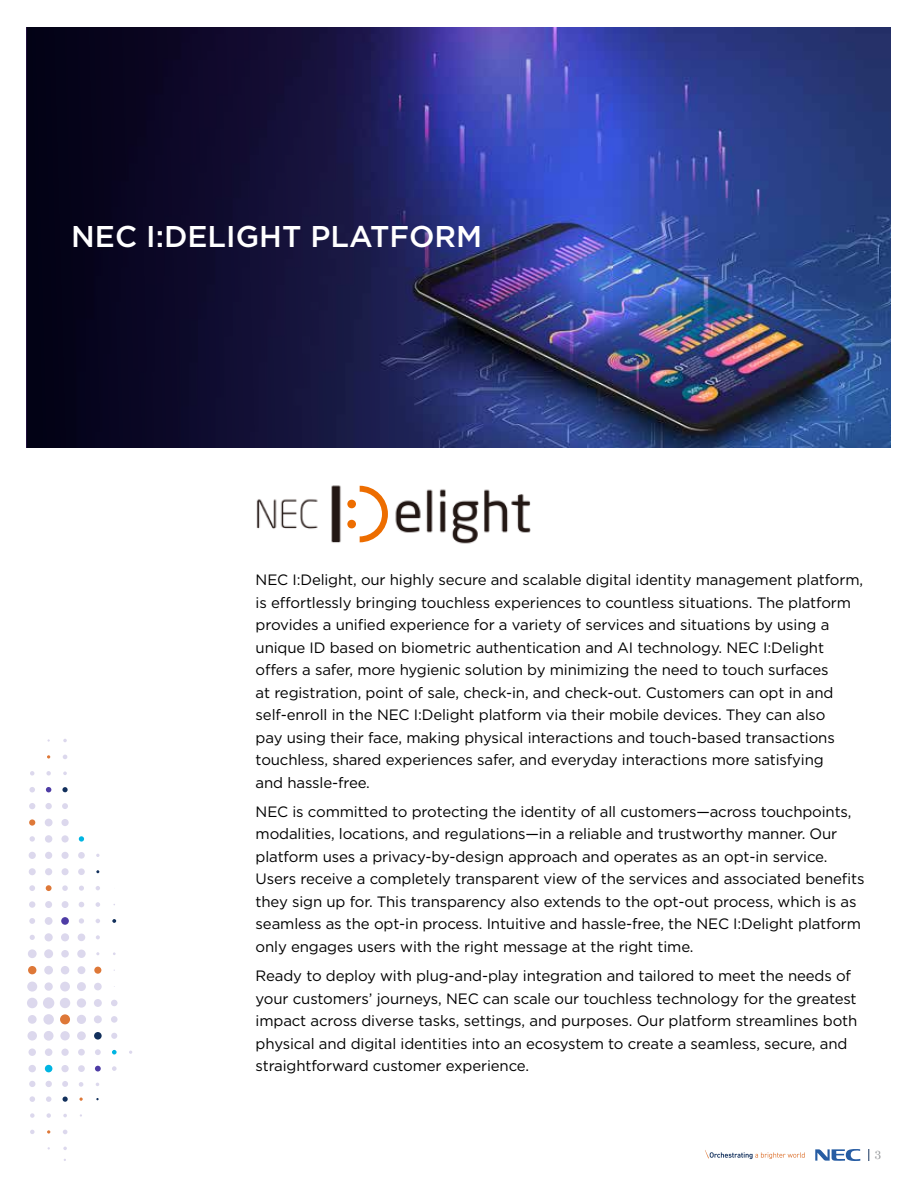
<style>
.page{position:relative;width:918px;height:1188px;background:#fff}
.page>*{position:absolute;margin:0;border:0;box-sizing:border-box;transform-origin:0 0}
.t1{font:500 30px "Gotham";color:#fff}
.t2{font:15px/22.5px "Gotham";letter-spacing:-.01em;color:#000}
.t3{font:12px "Century Schoolbook";color:#939598}
</style>
<div class="page">
<svg style="left:815px;top:1149px;width:45px;height:12px"></svg>
<svg style="left:705px;top:1150px;width:100px;height:9px"></svg>
<svg style="left:868px;top:1149px;width:1px;height:12px"></svg>
<div style="left:29px;top:1065px;width:7px;height:7px;background:#dcd8ed;border-radius:50%"></div>
<div style="left:29px;top:1048px;width:7px;height:8px;background:#dcd8ed;border-radius:50%"></div>
<div style="left:28px;top:1031px;width:9px;height:10px;background:#dcd8ed;border-radius:50%"></div>
<div style="left:28px;top:1015px;width:9px;height:9px;background:#dcd8ed;border-radius:50%"></div>
<div style="left:27px;top:998px;width:10px;height:10px;background:#dcd8ed;border-radius:50%"></div>
<div style="left:27px;top:982px;width:10px;height:10px;background:#dcd8ed;border-radius:50%"></div>
<div style="left:28px;top:966px;width:8px;height:8px;background:#de7838;border-radius:50%"></div>
<div style="left:28px;top:949px;width:9px;height:9px;background:#dcd8ed;border-radius:50%"></div>
<svg style="left:30px;top:935px;width:5px;height:5px"></svg>
<svg style="left:29px;top:918px;width:6px;height:6px"></svg>
<div style="left:29px;top:901px;width:6px;height:7px;background:#dcd8ed;border-radius:50%"></div>
<svg style="left:29px;top:885px;width:6px;height:6px"></svg>
<div style="left:29px;top:868px;width:7px;height:7px;background:#dcd8ed;border-radius:50%"></div>
<div style="left:29px;top:852px;width:7px;height:7px;background:#dcd8ed;border-radius:50%"></div>
<svg style="left:30px;top:836px;width:5px;height:6px"></svg>
<div style="left:29px;top:819px;width:6px;height:7px;background:#de7838;border-radius:50%"></div>
<svg style="left:29px;top:803px;width:7px;height:6px"></svg>
<svg style="left:29px;top:787px;width:6px;height:6px"></svg>
<svg style="left:30px;top:771px;width:4px;height:5px"></svg>
<div style="left:45px;top:1065px;width:7px;height:7px;background:#00b5e2;border-radius:50%"></div>
<div style="left:45px;top:1048px;width:7px;height:8px;background:#dcd8ed;border-radius:50%"></div>
<div style="left:44px;top:1031px;width:10px;height:10px;background:#dcd8ed;border-radius:50%"></div>
<div style="left:43px;top:1014px;width:11px;height:11px;background:#dcd8ed;border-radius:50%"></div>
<div style="left:43px;top:997px;width:11px;height:12px;background:#dcd8ed;border-radius:50%"></div>
<div style="left:44px;top:982px;width:9px;height:9px;background:#dcd8ed;border-radius:50%"></div>
<div style="left:44px;top:966px;width:9px;height:9px;background:#dcd8ed;border-radius:50%"></div>
<div style="left:44px;top:949px;width:9px;height:9px;background:#dcd8ed;border-radius:50%"></div>
<div style="left:45px;top:933px;width:8px;height:8px;background:#dcd8ed;border-radius:50%"></div>
<div style="left:45px;top:917px;width:8px;height:8px;background:#dcd8ed;border-radius:50%"></div>
<div style="left:45px;top:901px;width:7px;height:7px;background:#dcd8ed;border-radius:50%"></div>
<svg style="left:46px;top:885px;width:6px;height:6px"></svg>
<div style="left:45px;top:868px;width:7px;height:7px;background:#dcd8ed;border-radius:50%"></div>
<div style="left:45px;top:852px;width:7px;height:7px;background:#dcd8ed;border-radius:50%"></div>
<div style="left:45px;top:835px;width:7px;height:8px;background:#dcd8ed;border-radius:50%"></div>
<div style="left:45px;top:819px;width:8px;height:7px;background:#dcd8ed;border-radius:50%"></div>
<svg style="left:45px;top:803px;width:7px;height:7px"></svg>
<svg style="left:46px;top:787px;width:5px;height:5px"></svg>
<svg style="left:46px;top:771px;width:5px;height:5px"></svg>
<svg style="left:47px;top:755px;width:3px;height:4px"></svg>
<div style="left:61px;top:1065px;width:8px;height:7px;background:#dcd8ed;border-radius:50%"></div>
<div style="left:61px;top:1049px;width:8px;height:7px;background:#dcd8ed;border-radius:50%"></div>
<div style="left:60px;top:1031px;width:10px;height:9px;background:#dcd8ed;border-radius:50%"></div>
<div style="left:60px;top:1014px;width:10px;height:10px;background:#de7838;border-radius:50%"></div>
<div style="left:60px;top:998px;width:10px;height:10px;background:#dcd8ed;border-radius:50%"></div>
<div style="left:60px;top:982px;width:10px;height:9px;background:#dcd8ed;border-radius:50%"></div>
<div style="left:61px;top:966px;width:8px;height:8px;background:#dcd8ed;border-radius:50%"></div>
<div style="left:61px;top:950px;width:8px;height:8px;background:#dcd8ed;border-radius:50%"></div>
<div style="left:61px;top:933px;width:8px;height:8px;background:#dcd8ed;border-radius:50%"></div>
<div style="left:61px;top:917px;width:8px;height:8px;background:#4e3ca5;border-radius:50%"></div>
<div style="left:62px;top:901px;width:7px;height:7px;background:#dcd8ed;border-radius:50%"></div>
<svg style="left:62px;top:885px;width:6px;height:6px"></svg>
<div style="left:62px;top:868px;width:7px;height:7px;background:#dcd8ed;border-radius:50%"></div>
<div style="left:62px;top:852px;width:7px;height:7px;background:#dcd8ed;border-radius:50%"></div>
<div style="left:61px;top:835px;width:8px;height:8px;background:#dcd8ed;border-radius:50%"></div>
<div style="left:61px;top:819px;width:8px;height:7px;background:#dcd8ed;border-radius:50%"></div>
<svg style="left:62px;top:803px;width:6px;height:6px"></svg>
<svg style="left:62px;top:787px;width:6px;height:6px"></svg>
<svg style="left:63px;top:771px;width:4px;height:4px"></svg>
<svg style="left:63px;top:755px;width:5px;height:4px"></svg>
<svg style="left:63px;top:739px;width:4px;height:3px"></svg>
<div style="left:78px;top:1065px;width:7px;height:7px;background:#dcd8ed;border-radius:50%"></div>
<div style="left:78px;top:1049px;width:7px;height:7px;background:#dcd8ed;border-radius:50%"></div>
<div style="left:77px;top:1031px;width:9px;height:9px;background:#dcd8ed;border-radius:50%"></div>
<div style="left:77px;top:1015px;width:9px;height:9px;background:#dcd8ed;border-radius:50%"></div>
<div style="left:77px;top:998px;width:9px;height:10px;background:#dcd8ed;border-radius:50%"></div>
<div style="left:77px;top:982px;width:9px;height:9px;background:#dcd8ed;border-radius:50%"></div>
<div style="left:77px;top:966px;width:8px;height:8px;background:#dcd8ed;border-radius:50%"></div>
<div style="left:77px;top:950px;width:9px;height:8px;background:#dcd8ed;border-radius:50%"></div>
<div style="left:78px;top:934px;width:7px;height:7px;background:#dcd8ed;border-radius:50%"></div>
<svg style="left:79px;top:918px;width:5px;height:6px"></svg>
<svg style="left:79px;top:902px;width:5px;height:5px"></svg>
<svg style="left:79px;top:886px;width:5px;height:5px"></svg>
<div style="left:78px;top:868px;width:7px;height:7px;background:#dcd8ed;border-radius:50%"></div>
<div style="left:78px;top:852px;width:7px;height:7px;background:#dcd8ed;border-radius:50%"></div>
<svg style="left:79px;top:836px;width:5px;height:6px"></svg>
<svg style="left:95px;top:1066px;width:6px;height:6px"></svg>
<svg style="left:95px;top:1049px;width:6px;height:6px"></svg>
<div style="left:94px;top:1032px;width:8px;height:8px;background:#12305c;border-radius:50%"></div>
<div style="left:94px;top:1015px;width:8px;height:8px;background:#dcd8ed;border-radius:50%"></div>
<div style="left:94px;top:999px;width:8px;height:8px;background:#dcd8ed;border-radius:50%"></div>
<div style="left:94px;top:983px;width:8px;height:7px;background:#dcd8ed;border-radius:50%"></div>
<div style="left:94px;top:967px;width:7px;height:7px;background:#de7838;border-radius:50%"></div>
<svg style="left:96px;top:935px;width:4px;height:4px"></svg>
<svg style="left:96px;top:919px;width:4px;height:4px"></svg>
<svg style="left:96px;top:902px;width:4px;height:5px"></svg>
<svg style="left:96px;top:886px;width:4px;height:4px"></svg>
<svg style="left:112px;top:1066px;width:5px;height:5px"></svg>
<svg style="left:112px;top:1050px;width:5px;height:5px"></svg>
<svg style="left:111px;top:1033px;width:6px;height:6px"></svg>
<div style="left:111px;top:1016px;width:7px;height:7px;background:#dcd8ed;border-radius:50%"></div>
<div style="left:111px;top:1000px;width:7px;height:6px;background:#dcd8ed;border-radius:50%"></div>
<svg style="left:112px;top:919px;width:4px;height:4px"></svg>
<svg style="left:29px;top:1081px;width:7px;height:6px"></svg>
<svg style="left:30px;top:1096px;width:5px;height:6px"></svg>
<svg style="left:30px;top:1113px;width:5px;height:5px"></svg>
<svg style="left:30px;top:1129px;width:5px;height:5px"></svg>
<svg style="left:45px;top:1081px;width:7px;height:6px"></svg>
<svg style="left:46px;top:1096px;width:5px;height:6px"></svg>
<svg style="left:47px;top:1113px;width:4px;height:5px"></svg>
<svg style="left:47px;top:1130px;width:3px;height:4px"></svg>
<svg style="left:62px;top:1081px;width:6px;height:6px"></svg>
<svg style="left:63px;top:1096px;width:5px;height:6px"></svg>
<svg style="left:63px;top:1114px;width:4px;height:3px"></svg>
<svg style="left:63px;top:1129px;width:5px;height:5px"></svg>
<svg style="left:79px;top:1097px;width:4px;height:4px"></svg>
<svg style="left:79px;top:1082px;width:4px;height:5px"></svg>
<img style="left:465px;top:27px;width:426px;height:421px">
<svg style="left:27px;top:27px;width:438px;height:421px;background:#131139"></svg>
<img style="left:256px;top:485px;width:85px;height:58px">
<img style="left:395px;top:489px;width:136px;height:55px">
<svg style="left:360px;top:486px;width:28px;height:56px"></svg>
<div style="left:347px;top:500px;width:9px;height:8px;background:#ed6d00;border-radius:50%"></div>
<div style="left:347px;top:520px;width:9px;height:8px;background:#ed6d00;border-radius:50%"></div>
<h1 class="t1" style="left:71px;top:220px;width:412px">NEC I:DELIGHT PLATFORM</h1>
<p class="t2" style="left:256px;top:568px;width:609px">NEC I:Delight, our highly secure and scalable digital identity management platform, is effortlessly bringing touchless experiences to countless situations. The platform provides a unified experience for a variety of services and situations by using a unique ID based on biometric authentication and AI technology. NEC I:Delight offers a safer, more hygienic solution by minimizing the need to touch surfaces<br>at registration, point of sale, check-in, and check‑out. Customers can opt in and self-enroll in the NEC I:Delight platform via their mobile devices. They can also<br>pay using their face, making physical interactions and touch-based transactions touchless, shared experiences safer, and everyday interactions more satisfying<br>and hassle-free.</p>
<p class="t2" style="left:256px;top:800px;width:610px">NEC is committed to protecting the identity of all customers—across touchpoints, modalities, locations, and regulations—in a reliable and trustworthy manner. Our platform uses a privacy-by-design approach and operates as an opt-in service.<br>Users receive a completely transparent view of the services and associated benefits they sign up for. This transparency also extends to the opt-out process, which is as seamless as the opt-in process. Intuitive and hassle-free, the NEC I:Delight platform only engages users with the right message at the right time.</p>
<p class="t2" style="left:256px;top:964px;width:603px">Ready to deploy with plug-and-play integration and tailored to meet the needs of your customers’ journeys, NEC can scale our touchless technology for the greatest impact across diverse tasks, settings, and purposes. Our platform streamlines both physical and digital identities into an ecosystem to create a seamless, secure, and straightforward customer experience.</p>
<p class="t3" style="left:874px;top:1145px;width:8px">3</p>
</div>
